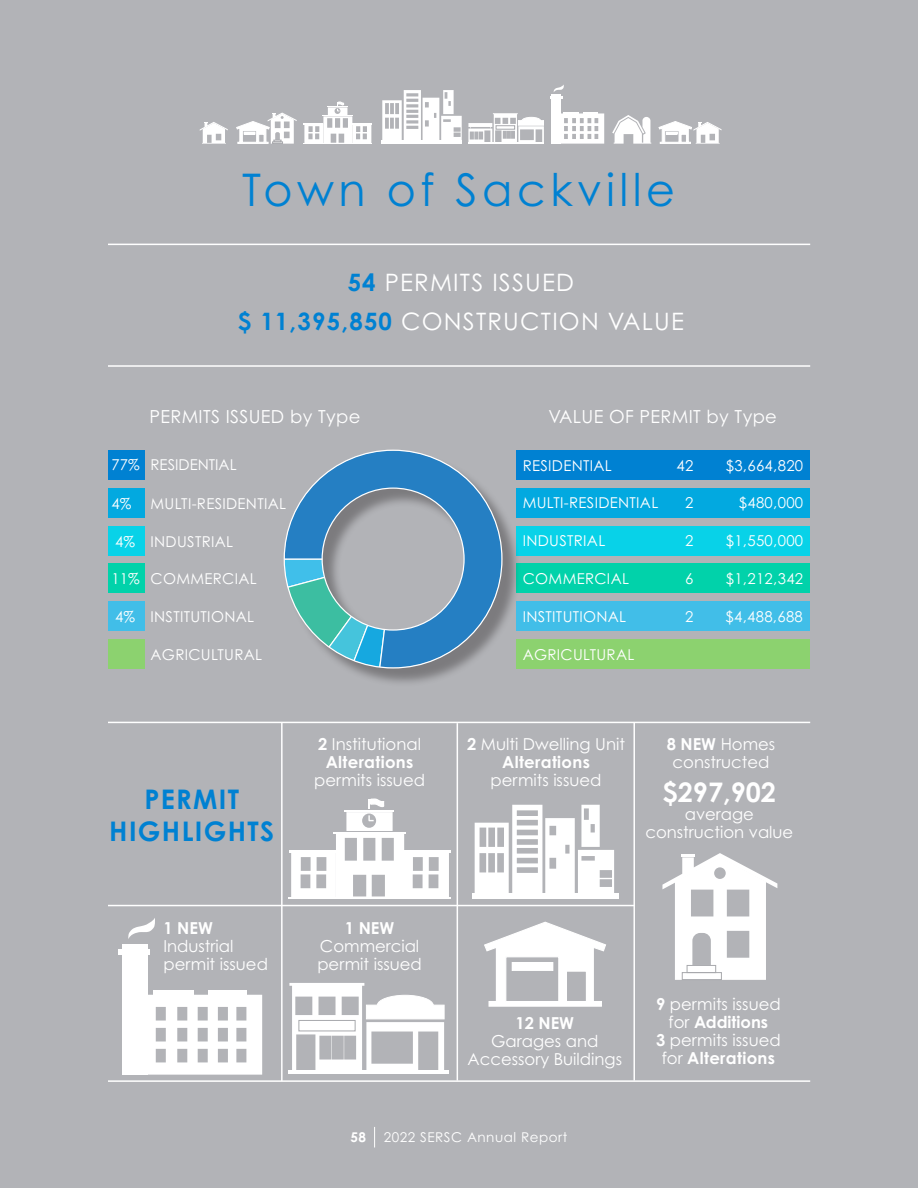
<style>
.page{position:relative;width:918px;height:1188px;background:#b2b3b7}
.page>*{position:absolute;margin:0;border:0;box-sizing:border-box;transform-origin:0 0}
.t1{font:45px "Century Gothic Pro";letter-spacing:.1em;color:#0081d2}
.t2{font:700 27px/32.4px "Century Gothic Pro";letter-spacing:.05em;color:#0081d2;text-align:center}
.t3{font:700 27px "Century Gothic Pro";color:#fff}
.t4{font:24px "Century Gothic Pro";letter-spacing:.05em;color:#fff}
.t5{font:18px "Century Gothic Pro";letter-spacing:.02em;color:#fff}
.t6{font:16.5px/18px "Century Gothic Pro";color:#fff;text-align:center}
.t7{font:15px "Century Gothic Pro";letter-spacing:.02em;color:#fff}
.t8{font:15px "Century Gothic Pro";color:#fff}
.t9{font:13.5px "Century Gothic Pro";letter-spacing:.04em;color:#fff}
.t10{font:700 13.5px "Century Gothic Pro";color:#fff}
.s1{font-weight:700;color:#0081d2}
.s2{font-weight:700}
</style>
<div class="page">
<hr style="left:108px;top:905px;width:526px;height:1px;background:#fff">
<hr style="left:281px;top:722px;width:2px;height:359px;background:#fff">
<hr style="left:457px;top:723px;width:1px;height:358px;background:#fff">
<hr style="left:633px;top:722px;width:2px;height:359px;background:#fff">
<div style="left:517px;top:450px;width:293px;height:30px;background:#0081d2"></div>
<div style="left:517px;top:488px;width:293px;height:30px;background:#02a9e0"></div>
<div style="left:517px;top:526px;width:293px;height:29px;background:#08d2e8"></div>
<div style="left:517px;top:564px;width:293px;height:29px;background:#01d2aa"></div>
<div style="left:517px;top:601px;width:293px;height:30px;background:#41bee8"></div>
<hr style="left:108px;top:722px;width:702px;height:1px;background:#fff">
<hr style="left:108px;top:1080px;width:702px;height:2px;background:#fff">
<div style="left:286px;top:452px;width:235px;height:235px;background:#231f20;opacity:.38"></div>
<svg style="left:284px;top:450px;width:219px;height:219px"></svg>
<div style="left:108px;top:450px;width:36px;height:30px;background:#0081d2"></div>
<div style="left:108px;top:488px;width:36px;height:30px;background:#02a9e0"></div>
<div style="left:108px;top:526px;width:36px;height:29px;background:#08d2e8"></div>
<div style="left:108px;top:564px;width:36px;height:29px;background:#01d2aa"></div>
<div style="left:108px;top:601px;width:36px;height:30px;background:#41bee8"></div>
<div style="left:108px;top:639px;width:36px;height:30px;background:#8cd26f"></div>
<div style="left:517px;top:639px;width:293px;height:30px;background:#8cd26f"></div>
<hr style="left:108px;top:365px;width:702px;height:2px;background:#fff">
<hr style="left:108px;top:244px;width:702px;height:1px;background:#fff">
<svg style="left:374px;top:1127px;width:1px;height:21px"></svg>
<div style="left:551px;top:94px;width:10px;height:50px;background:#fff"></div>
<svg style="left:550px;top:85px;width:14px;height:13px"></svg>
<svg style="left:561px;top:112px;width:43px;height:32px"></svg>
<svg style="left:303px;top:102px;width:69px;height:42px"></svg>
<hr style="left:381px;top:140px;width:81px;height:4px;background:#fff">
<svg style="left:382px;top:90px;width:80px;height:50px"></svg>
<svg style="left:236px;top:113px;width:61px;height:31px"></svg>
<svg style="left:469px;top:113px;width:75px;height:29px"></svg>
<hr style="left:469px;top:142px;width:75px;height:2px;background:#fff">
<svg style="left:200px;top:122px;width:28px;height:22px"></svg>
<svg style="left:659px;top:121px;width:63px;height:23px"></svg>
<svg style="left:612px;top:115px;width:39px;height:29px"></svg>
<svg style="left:662px;top:853px;width:115px;height:127px"></svg>
<div style="left:682px;top:972px;width:40px;height:8px;border:1px solid #a8a9ad"></div>
<div style="left:687px;top:965px;width:29px;height:8px;border:1px solid #a8a9ad"></div>
<hr style="left:681px;top:854px;width:14px;height:3px;background:#fff">
<svg style="left:484px;top:922px;width:122px;height:85px"></svg>
<div style="left:512px;top:963px;width:41px;height:7px;background:#fff"></div>
<div style="left:512px;top:962px;width:41px;height:9px;border:1px solid #fff"></div>
<div style="left:472px;top:893px;width:147px;height:6px;background:#fff"></div>
<svg style="left:475px;top:805px;width:139px;height:88px"></svg>
<svg style="left:289px;top:983px;width:156px;height:88px"></svg>
<div style="left:299px;top:1020px;width:56px;height:11px;border:1px solid #a8a9ad"></div>
<hr style="left:288px;top:1071px;width:160px;height:3px;background:#fff">
<div style="left:122px;top:944px;width:25px;height:131px;background:#fff"></div>
<svg style="left:147px;top:995px;width:115px;height:80px"></svg>
<svg style="left:128px;top:918px;width:27px;height:21px"></svg>
<div style="left:119px;top:950px;width:31px;height:5px;background:#fff"></div>
<div style="left:153px;top:990px;width:41px;height:5px;background:#fff"></div>
<div style="left:208px;top:990px;width:38px;height:5px;background:#fff"></div>
<hr style="left:289px;top:897px;width:162px;height:1px;background:#fff">
<hr style="left:289px;top:850px;width:47px;height:3px;background:#fff">
<hr style="left:405px;top:850px;width:46px;height:3px;background:#fff">
<svg style="left:291px;top:798px;width:158px;height:99px"></svg>
<p class="t1" style="left:242px;top:163px;width:435px">Town of Sackville</p>
<p class="t4" style="left:348px;top:268px;width:228px"><span class="s1">54</span> PERMITS ISSUED</p>
<p class="t4" style="left:238px;top:307px;width:448px"><span class="s1">$ 11,395,850</span> CONSTRUCTION VALUE</p>
<p class="t5" style="left:149px;top:405px;width:213px">PERMITS ISSUED by Type</p>
<p class="t8" style="left:112px;top:455px;width:127px">77% RESIDENTIAL</p>
<p class="t7" style="left:112px;top:494px;width:21px">4%</p>
<p class="t7" style="left:151px;top:494px;width:137px">MULTI-RESIDENTIAL</p>
<p class="t7" style="left:115px;top:532px;width:120px">4% INDUSTRIAL</p>
<p class="t7" style="left:112px;top:570px;width:147px">11% COMMERCIAL</p>
<p class="t7" style="left:115px;top:608px;width:140px">4% INSTITUTIONAL</p>
<p class="t7" style="left:151px;top:645px;width:113px">AGRICULTURAL</p>
<p class="t2" style="left:109px;top:783px;width:166px">PERMIT<br>HIGHLIGHTS</p>
<p class="t6" style="left:314px;top:735px;width:112px"><span class="s2">2</span> Institutional<br><span class="s2">Alterations </span>permits issued</p>
<p class="t6" style="left:163px;top:919px;width:106px;text-align:left"><span class="s2">1 NEW<br></span>Industrial permit issued</p>
<p class="t6" style="left:317px;top:919px;width:106px"><span class="s2">1 NEW<br></span>Commercial permit issued</p>
<p class="t5" style="left:548px;top:405px;width:230px">VALUE OF PERMIT by Type</p>
<p class="t7" style="left:523px;top:456px;width:91px">RESIDENTIAL</p>
<p class="t7" style="left:677px;top:456px;width:18px">42</p>
<p class="t7" style="left:726px;top:456px;width:79px">$3,664,820</p>
<p class="t7" style="left:523px;top:494px;width:137px">MULTI-RESIDENTIAL</p>
<p class="t7" style="left:685px;top:494px;width:10px">2</p>
<p class="t7" style="left:739px;top:494px;width:66px">$480,000</p>
<p class="t7" style="left:523px;top:532px;width:84px">INDUSTRIAL</p>
<p class="t7" style="left:685px;top:532px;width:10px">2</p>
<p class="t7" style="left:726px;top:532px;width:79px">$1,550,000</p>
<p class="t7" style="left:523px;top:569px;width:108px">COMMERCIAL</p>
<p class="t7" style="left:685px;top:569px;width:10px">6</p>
<p class="t7" style="left:726px;top:569px;width:79px">$1,212,342</p>
<p class="t7" style="left:523px;top:607px;width:105px">INSTITUTIONAL</p>
<p class="t7" style="left:685px;top:607px;width:10px">2</p>
<p class="t7" style="left:725px;top:607px;width:79px">$4,488,688</p>
<p class="t7" style="left:523px;top:645px;width:113px">AGRICULTURAL</p>
<p class="t6" style="left:467px;top:735px;width:159px"><span class="s2">2</span> Multi Dwelling Unit<br><span class="s2">Alterations<br></span>permits issued</p>
<p class="t6" style="left:667px;top:735px;width:110px"><span class="s2">8 NEW</span> Homes constructed</p>
<p class="t3" style="left:663px;top:775px;width:115px">$297,902</p>
<p class="t6" style="left:645px;top:805px;width:150px">average construction value</p>
<p class="t6" style="left:468px;top:1013px;width:156px"><span class="s2">12 NEW<br></span>Garages and<br>Accessory Buildings</p>
<p class="t6" style="left:656px;top:995px;width:126px"><span class="s2">9</span> permits issued for <span class="s2">Additions</span></p>
<p class="t6" style="left:656px;top:1031px;width:126px"><span class="s2">3</span> permits issued for <span class="s2">Alterations</span></p>
<p class="t10" style="left:351px;top:1129px;width:17px">58</p>
<p class="t9" style="left:384px;top:1129px;width:185px">2022 SERSC Annual Report</p>
</div>
